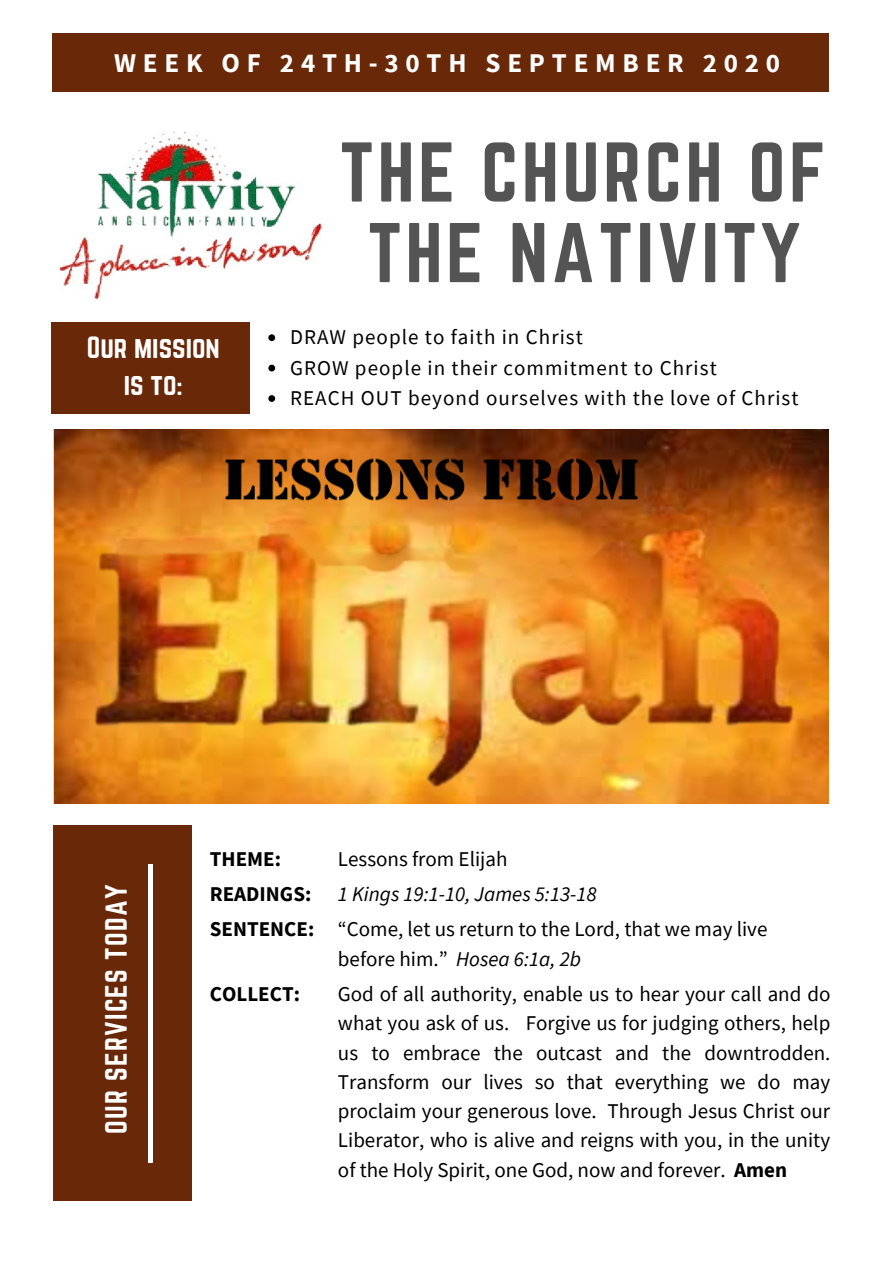
<style>
.page{position:relative;width:894px;height:1264px;background:#fff}
.page>*{position:absolute;margin:0;border:0;box-sizing:border-box;transform-origin:0 0}
.t1{font:73.95px/80.6px "Norwester";letter-spacing:.05em;color:#545454;text-align:center}
.t2{font:700 27px "Source Sans Pro";letter-spacing:.25em;color:#fff}
.t3{font:27px "Norwester";letter-spacing:.05em;color:#fff}
.t4{font:27px/37.2px "Norwester";color:#fff;text-align:center}
.t5{font:21px/29.2px "Source Sans Pro";letter-spacing:.025em;color:#000;text-align:justify}
.t6{font:21px/30.5px "Source Sans Pro";letter-spacing:.05em;color:#000}
.t7{font:21px/29.2px "Source Sans Pro";color:#000}
.t8{font:700 21px/35.2px "Source Sans Pro";color:#000}
.t9{font:italic 21px "Source Sans Pro";color:#000}
.s1{font-style:italic}
.s2{font-weight:700}
</style>
<div class="page">
<div style="left:52px;top:34px;width:776px;height:57px;background:#692909"></div>
<div style="left:54px;top:825px;width:137px;height:375px;background:#692909"></div>
<div style="left:148px;top:864px;width:5px;height:298px;background:#fff"></div>
<img style="left:60px;top:132px;width:262px;height:168px">
<div style="left:52px;top:322px;width:197px;height:91px;background:#692909"></div>
<img style="left:53px;top:430px;width:775px;height:373px">
<svg style="left:268px;top:334px;width:7px;height:7px"></svg>
<svg style="left:268px;top:365px;width:7px;height:6px"></svg>
<svg style="left:268px;top:395px;width:7px;height:7px"></svg>
<p class="t2" style="left:114px;top:45px;width:667px">WEEK OF 24TH-30TH SEPTEMBER 2020</p>
<p class="t4" style="left:87px;top:329px;width:134px">Our mission is to:</p>
<h1 class="t1" style="left:340px;top:135px;width:487px">THE CHURCH OF<br>THE NATIVITY</h1>
<p class="t6" style="left:290px;top:322px;width:510px">DRAW people to faith in Christ<br>GROW people in their commitment to Christ<br>REACH OUT beyond ourselves with the love of Christ</p>
<p class="t3" style="left:103px;top:1133px;width:251px;rotate:-90deg">OUR SERVICES TODAY</p>
<p class="t8" style="left:210px;top:840px;width:106px">THEME:<br>READINGS:<br>SENTENCE:</p>
<p class="t8" style="left:210px;top:975px;width:92px">COLLECT:</p>
<p class="t7" style="left:338px;top:843px;width:171px">Lessons from Elijah</p>
<p class="t9" style="left:338px;top:880px;width:260px">1 Kings 19:1-10, James 5:13-18</p>
<p class="t7" style="left:338px;top:914px;width:431px">“Come, let us return to the Lord, that we may live before him.” <span class="s1">Hosea 6:1a, 2b</span></p>
<p class="t5" style="left:338px;top:978px;width:494px">God of all authority, enable us to hear your call and do what you ask of us. Forgive us for judging others, help us to embrace the outcast and the downtrodden.<br>Transform our lives so that everything we do may proclaim your generous love. Through Jesus Christ our Liberator, who is alive and reigns with you, in the unity of the Holy Spirit, one God, now and forever. <span class="s2">Amen</span></p>
</div>
